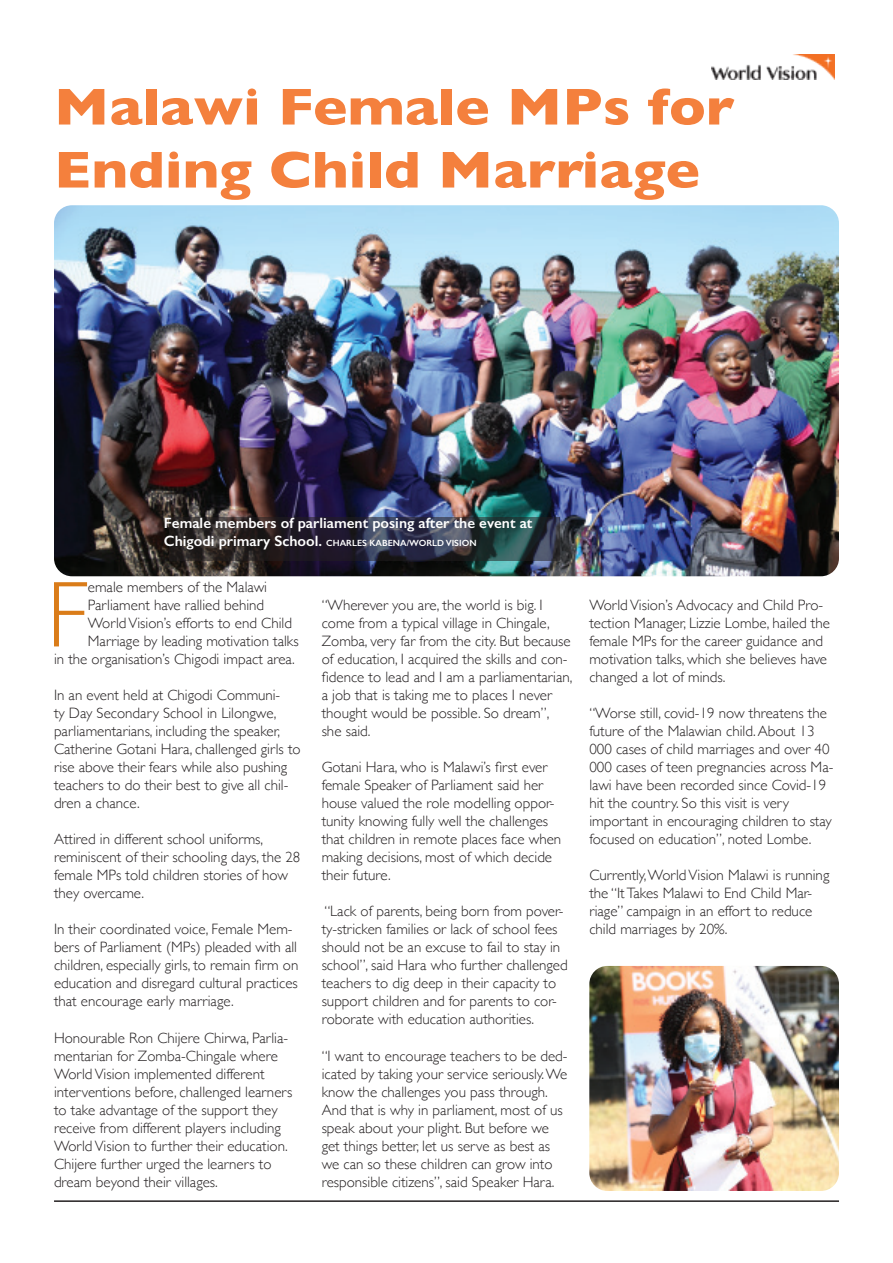
<style>
.page{position:relative;width:893px;height:1263px;background:#fff}
.page>*{position:absolute;margin:0;border:0;box-sizing:border-box;transform-origin:0 0}
.t1{font:300 94.2px "Gill Sans";color:#da7c19}
.t2{font:700 52.5px/63px "Gill Sans";color:#f4803d;scale:1.1 1}
.t3{font:300 15px/18px "Gill Sans";color:#231f20}
.t4{font:600 15px "Gill Sans";color:#fff}
.t5{font:600 9px "Gill Sans";color:#fff}
.s1{font-size:15px}
</style>
<div class="page">
<hr style="left:54px;top:1200px;width:785px;height:2px;background:#231f20">
<img style="left:712px;top:54px;width:122px;height:25px">
<img style="left:54px;top:205px;width:785px;height:371px">
<img style="left:589px;top:966px;width:250px;height:225px">
<svg style="left:169px;top:517px;width:391px;height:44px;background:#2c3039"></svg>
<h2 class="t2" style="left:54px;top:74px;width:620px">Malawi Female MPs for<br>Ending Child Marriage</h2>
<p class="t4" style="left:164px;top:514px;width:370px">Female members of parliament posing after the event at</p>
<p class="t5" style="left:164px;top:538px;width:314px"><span class="s1">Chigodi primary School.</span> CHARLES KABENA/WORLD VISION</p>
<h1 class="t1" style="left:47px;top:541px;width:43px">F</h1>
<p class="t3" style="left:88px;top:578px;width:181px">emale members of the Malawi</p>
<p class="t3" style="left:88px;top:596px;width:178px">Parliament have rallied behind</p>
<p class="t3" style="left:88px;top:614px;width:206px">World Vision’s efforts to end Child</p>
<p class="t3" style="left:88px;top:632px;width:212px">Marriage by leading motivation talks</p>
<p class="t3" style="left:54px;top:650px;width:242px">in the organisation’s Chigodi impact area.</p>
<p class="t3" style="left:54px;top:686px;width:248px">In an event held at Chigodi Communi-<br>ty Day Secondary School in Lilongwe, parliamentarians, including the speaker, Catherine Gotani Hara, challenged girls to rise above their fears while also pushing teachers to do their best to give all chil&shy;dren a chance.</p>
<p class="t3" style="left:54px;top:830px;width:248px">Attired in different school uniforms, reminiscent of their schooling days, the 28 female MPs told children stories of how they overcame.</p>
<p class="t3" style="left:54px;top:920px;width:246px">In their coordinated voice, Female Mem&shy;bers of Parliament (MPs) pleaded with all children, especially girls, to remain firm on education and disregard cultural practices that encourage early marriage.</p>
<p class="t3" style="left:54px;top:1028px;width:240px">Honourable Ron Chijere Chirwa, Parlia&shy;mentarian for Zomba-Chingale where World Vision implemented different interventions before, challenged learners to take advantage of the support they receive from different players including World Vision to further their education.<br>Chijere further urged the learners to dream beyond their villages.</p>
<p class="t3" style="left:322px;top:596px;width:252px">“Wherever you are, the world is big. I come from a typical village in Chingale, Zomba, very far from the city. But because of education, I acquired the skills and con&shy;fidence to lead and I am a parliamentarian, a job that is taking me to places I never thought would be possible. So dream”, she said.</p>
<p class="t3" style="left:322px;top:758px;width:241px">Gotani Hara, who is Malawi’s first ever female Speaker of Parliament said her house valued the role modelling oppor&shy;tunity knowing fully well the challenges that children in remote places face when making decisions, most of which decide their future.</p>
<p class="t3" style="left:322px;top:902px;width:248px">“Lack of parents, being born from pover&shy;ty-stricken families or lack of school fees should not be an excuse to fail to stay in school”, said Hara who further challenged teachers to dig deep in their capacity to support children and for parents to cor&shy;roborate with education authorities.</p>
<p class="t3" style="left:322px;top:1046px;width:247px">“I want to encourage teachers to be ded&shy;icated by taking your service seriously. We know the challenges you pass through.<br>And that is why in parliament, most of us speak about your plight. But before we get things better, let us serve as best as we can so these children can grow into responsible citizens”, said Speaker Hara.</p>
<p class="t3" style="left:589px;top:596px;width:242px">World Vision’s Advocacy and Child Pro&shy;tection Manager, Lizzie Lombe, hailed the female MPs for the career guidance and motivation talks, which she believes have changed a lot of minds.</p>
<p class="t3" style="left:589px;top:704px;width:246px">“Worse still, covid-19 now threatens the future of the Malawian child. About 13<br>000 cases of child marriages and over 40<br>000 cases of teen pregnancies across Ma&shy;lawi have been recorded since Covid-19 hit the country. So this visit is very important in encouraging children to stay focused on education”, noted Lombe.</p>
<p class="t3" style="left:589px;top:866px;width:242px">Currently, World Vision Malawi is running the “It Takes Malawi to End Child Mar&shy;riage” campaign in an effort to reduce child marriages by 20%.</p>
</div>
